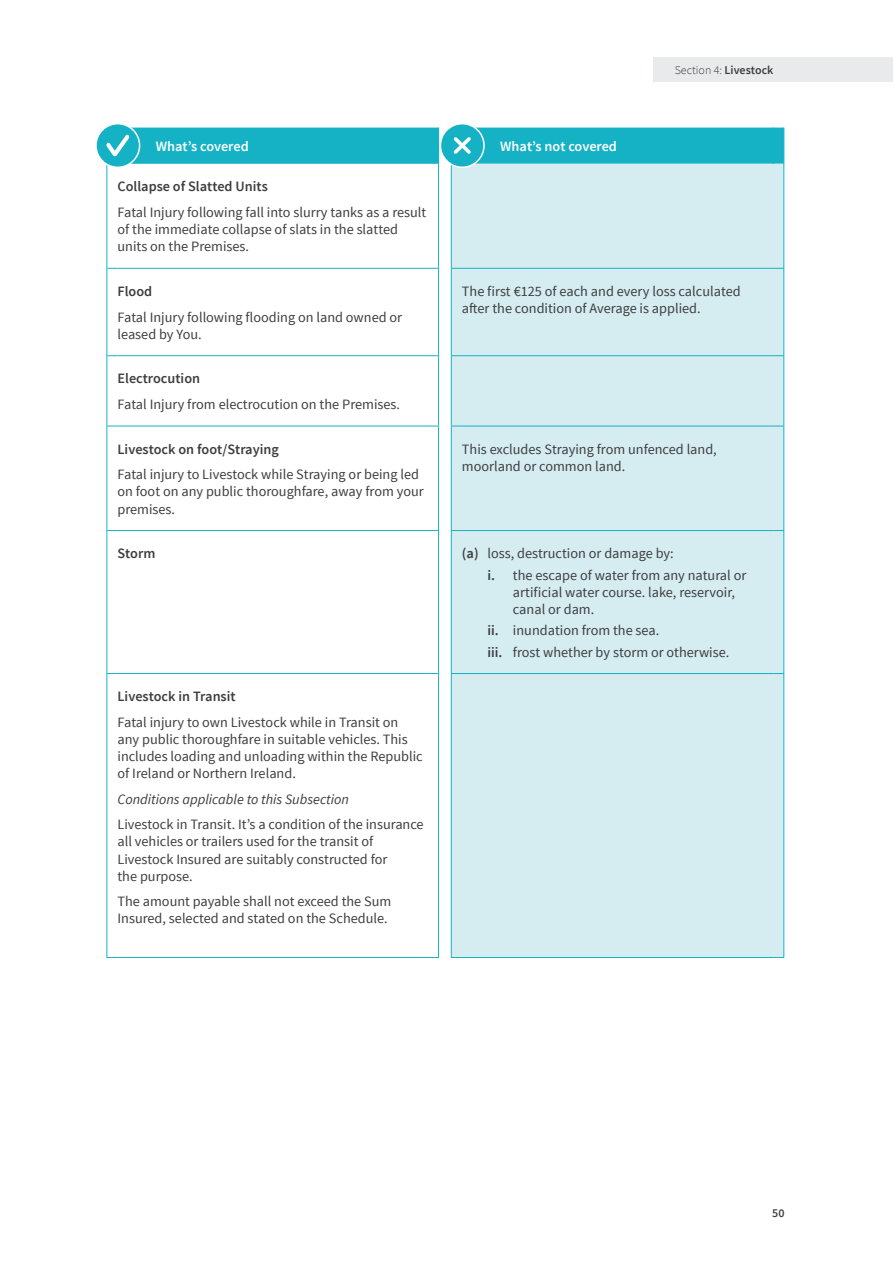
<style>
.page{position:relative;width:893px;height:1263px;background:#fff}
.page>*{position:absolute;margin:0;border:0;box-sizing:border-box;transform-origin:0 0}
.Table__Body{font:14.25px/17.1px "Source Sans Pro";color:#3e3e3f}
.Table__Semibold_Body{font:600 14.25px "Source Sans Pro";color:#3e3e3f}
.Table__Semibold_Body-2{font:italic 14.25px "Source Sans Pro";color:#3e3e3f}
.Table__White_Semibol{font:600 14.25px "Source Sans Pro";color:#fff}
.t1{font:300 12px "Source Sans Pro";color:#3e3e3f}
.t2{font:600 12px "Source Sans Pro";color:#3e3e3f}
.s1{font-weight:600}
</style>
<div class="page">
<div style="left:653px;top:57px;width:240px;height:24px;background:#e9eaeb"></div>
<div style="left:452px;top:164px;width:331px;height:793px;background:#d5ecf1"></div>
<hr style="left:106px;top:164px;width:1px;height:104px;background:#15b2c5">
<hr style="left:438px;top:164px;width:1px;height:104px;background:#15b2c5">
<hr style="left:451px;top:164px;width:1px;height:104px;background:#15b2c5">
<hr style="left:783px;top:164px;width:1px;height:104px;background:#15b2c5">
<hr style="left:106px;top:269px;width:1px;height:86px;background:#15b2c5">
<hr style="left:106px;top:356px;width:1px;height:70px;background:#15b2c5">
<hr style="left:106px;top:426px;width:1px;height:104px;background:#15b2c5">
<hr style="left:106px;top:531px;width:1px;height:142px;background:#15b2c5">
<hr style="left:106px;top:674px;width:1px;height:283px;background:#15b2c5">
<hr style="left:117px;top:268px;width:311px;height:1px;background:#15b2c5">
<hr style="left:117px;top:355px;width:311px;height:1px;background:#15b2c5">
<hr style="left:117px;top:426px;width:311px;height:1px;background:#15b2c5">
<hr style="left:117px;top:530px;width:311px;height:1px;background:#15b2c5">
<hr style="left:117px;top:673px;width:311px;height:1px;background:#15b2c5">
<hr style="left:117px;top:957px;width:311px;height:1px;background:#15b2c5">
<hr style="left:438px;top:269px;width:1px;height:86px;background:#15b2c5">
<hr style="left:438px;top:356px;width:1px;height:70px;background:#15b2c5">
<hr style="left:438px;top:426px;width:1px;height:104px;background:#15b2c5">
<hr style="left:438px;top:531px;width:1px;height:142px;background:#15b2c5">
<hr style="left:438px;top:674px;width:1px;height:283px;background:#15b2c5">
<hr style="left:451px;top:269px;width:1px;height:86px;background:#15b2c5">
<hr style="left:451px;top:356px;width:1px;height:70px;background:#15b2c5">
<hr style="left:451px;top:426px;width:1px;height:104px;background:#15b2c5">
<hr style="left:451px;top:531px;width:1px;height:142px;background:#15b2c5">
<hr style="left:451px;top:674px;width:1px;height:283px;background:#15b2c5">
<hr style="left:462px;top:268px;width:311px;height:1px;background:#15b2c5">
<hr style="left:462px;top:355px;width:311px;height:1px;background:#15b2c5">
<hr style="left:462px;top:426px;width:311px;height:1px;background:#15b2c5">
<hr style="left:462px;top:530px;width:311px;height:1px;background:#15b2c5">
<hr style="left:462px;top:673px;width:311px;height:1px;background:#15b2c5">
<hr style="left:462px;top:957px;width:311px;height:1px;background:#15b2c5">
<hr style="left:783px;top:269px;width:1px;height:86px;background:#15b2c5">
<hr style="left:783px;top:356px;width:1px;height:70px;background:#15b2c5">
<hr style="left:783px;top:426px;width:1px;height:104px;background:#15b2c5">
<hr style="left:783px;top:531px;width:1px;height:142px;background:#15b2c5">
<hr style="left:783px;top:674px;width:1px;height:283px;background:#15b2c5">
<div style="left:96px;top:124px;width:44px;height:43px;background:#15b2c5;border-radius:50%"></div>
<div style="left:95px;top:123px;width:45px;height:45px;border:2px solid #fff;border-radius:50%"></div>
<div style="left:106px;top:128px;width:333px;height:36px;background:#15b2c5"></div>
<div style="left:440px;top:124px;width:44px;height:43px;background:#15b2c5;border-radius:50%"></div>
<div style="left:440px;top:123px;width:45px;height:45px;border:2px solid #fff;border-radius:50%"></div>
<div style="left:451px;top:128px;width:333px;height:36px;background:#15b2c5"></div>
<p class="t1" style="left:675px;top:62px;width:100px">Section 4: <span class="s1">Livestock</span></p>
<p class="Table__White_Semibol" style="left:156px;top:137px;width:94px">What’s covered</p>
<p class="Table__White_Semibol" style="left:500px;top:137px;width:118px">What’s not covered</p>
<p class="Table__Semibold_Body" style="left:117px;top:178px;width:152px">Collapse of Slatted Units</p>
<p class="Table__Body" style="left:117px;top:204px;width:310px">Fatal Injury following fall into slurry tanks as a result of the immediate collapse of slats in the slatted units on the Premises.</p>
<p class="Table__Semibold_Body" style="left:117px;top:282px;width:36px">Flood</p>
<p class="Table__Body" style="left:117px;top:309px;width:286px">Fatal Injury following flooding on land owned or leased by You.</p>
<p class="Table__Body" style="left:462px;top:283px;width:280px">The first €125 of each and every loss calculated after the condition of Average is applied.</p>
<p class="Table__Semibold_Body" style="left:117px;top:370px;width:84px">Electrocution</p>
<p class="Table__Body" style="left:117px;top:396px;width:284px">Fatal Injury from electrocution on the Premises.</p>
<p class="Table__Semibold_Body" style="left:117px;top:440px;width:163px">Livestock on foot/Straying</p>
<p class="Table__Body" style="left:117px;top:466px;width:308px">Fatal injury to Livestock while Straying or being led on foot on any public thoroughfare, away from your premises.</p>
<p class="Table__Body" style="left:462px;top:441px;width:256px">This excludes Straying from unfenced land, moorland or common land.</p>
<p class="Table__Semibold_Body" style="left:117px;top:544px;width:39px">Storm</p>
<p class="Table__Body" style="left:462px;top:545px;width:213px"><span class="s1">(a)</span> loss, destruction or damage by:</p>
<p class="Table__Body" style="left:513px;top:567px;width:235px;text-indent:-26px"><span class="s1">i.</span> the escape of water from any natural or artificial water course. lake, reservoir, canal or dam.</p>
<p class="Table__Body" style="left:487px;top:622px;width:173px"><span class="s1">ii.</span> inundation from the sea.</p>
<p class="Table__Body" style="left:487px;top:643px;width:243px"><span class="s1">iii.</span> frost whether by storm or otherwise.</p>
<p class="Table__Semibold_Body" style="left:117px;top:687px;width:120px">Livestock in Transit</p>
<p class="Table__Body" style="left:117px;top:714px;width:307px">Fatal injury to own Livestock while in Transit on any public thoroughfare in suitable vehicles. This includes loading and unloading within the Republic of Ireland or Northern Ireland.</p>
<p class="Table__Semibold_Body-2" style="left:117px;top:790px;width:233px">Conditions applicable to this Subsection</p>
<p class="Table__Body" style="left:117px;top:816px;width:308px">Livestock in Transit. It’s a condition of the insurance all vehicles or trailers used for the transit of Livestock Insured are suitably constructed for<br>the purpose.</p>
<p class="Table__Body" style="left:117px;top:893px;width:275px">The amount payable shall not exceed the Sum<br>Insured, selected and stated on the Schedule.</p>
<p class="t2" style="left:772px;top:1206px;width:14px">50</p>
</div>
